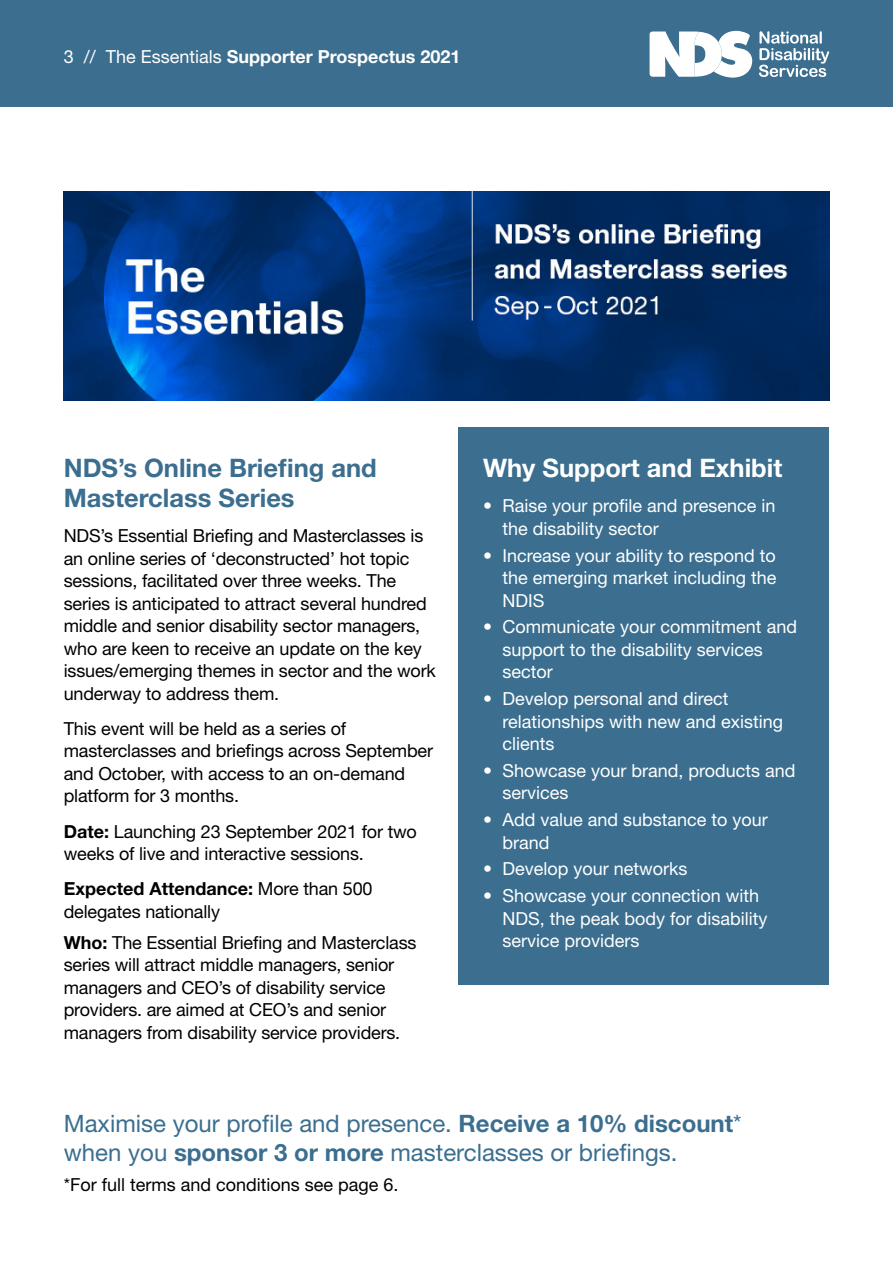
<style>
.page{position:relative;width:893px;height:1263px;background:#fff}
.page>*{position:absolute;margin:0;border:0;box-sizing:border-box;transform-origin:0 0}
.t1{font:700 25.5px/30px "Helvetica Neue";color:#3b6e8f}
.t2{font:700 25.5px "Helvetica Neue";color:#fff}
.t3{font:24px/28.8px "Helvetica Neue";color:#3b6e8f}
.t4{font:18px/22.5px "Helvetica Neue";letter-spacing:-.01em;color:#000}
.t5{font:18px/22.5px "Helvetica Neue";color:#fff}
.t6{font:700 18px "Helvetica Neue";color:#fff}
.s1{font-weight:400}
.s2{font-weight:700}
</style>
<div class="page">
<div style="left:0;top:0;width:893px;height:106px;background:#3b6e8f"></div>
<svg style="left:650px;top:31px;width:102px;height:47px"></svg>
<svg style="left:759px;top:31px;width:70px;height:46px"></svg>
<div style="left:459px;top:427px;width:370px;height:557px;background:#3b6e8f"></div>
<img style="left:64px;top:191px;width:765px;height:209px">
<p class="t6" style="left:64px;top:46px;width:398px"><span class="s1">3 // The Essentials</span> Supporter Prospectus 2021</p>
<h1 class="t1" style="left:64px;top:452px;width:315px">NDS’s Online Briefing and<br>Masterclass Series</h1>
<p class="t4" style="left:64px;top:524px;width:374px">NDS’s Essential Briefing and Masterclasses is an online series of ‘deconstructed’ hot topic sessions, facilitated over three weeks. The series is anticipated to attract several hundred middle and senior disability sector managers, who are keen to receive an update on the key issues/emerging themes in sector and the work underway to address them.</p>
<p class="t4" style="left:64px;top:717px;width:371px">This event will be held as a series of masterclasses and briefings across September and October, with access to an on-demand platform for 3 months.</p>
<p class="t4" style="left:64px;top:820px;width:355px"><span class="s2">Date:</span> Launching 23 September 2021 for two weeks of live and interactive sessions.</p>
<p class="t4" style="left:64px;top:877px;width:310px"><span class="s2">Expected Attendance:</span> More than 500 delegates nationally</p>
<p class="t4" style="left:64px;top:931px;width:354px"><span class="s2">Who:</span> The Essential Briefing and Masterclass series will attract middle managers, senior managers and CEO’s of disability service providers. are aimed at CEO’s and senior managers from disability service providers.</p>
<h1 class="t2" style="left:483px;top:452px;width:301px">Why Support and Exhibit</h1>
<p class="t5" style="left:502px;top:494px;width:275px;text-indent:-19px">• Raise your profile and presence in the disability sector</p>
<p class="t5" style="left:502px;top:544px;width:275px;text-align:justify;text-indent:-19px">• Increase your ability to respond to the emerging market including the NDIS</p>
<p class="t5" style="left:502px;top:615px;width:296px;text-indent:-19px">• Communicate your commitment and support to the disability services sector</p>
<p class="t5" style="left:502px;top:687px;width:282px;text-indent:-19px">• Develop personal and direct relationships with new and existing clients</p>
<p class="t5" style="left:502px;top:759px;width:295px;text-indent:-19px">• Showcase your brand, products and services</p>
<p class="t5" style="left:502px;top:808px;width:267px;text-indent:-19px">• Add value and substance to your brand</p>
<p class="t5" style="left:483px;top:857px;width:206px">• Develop your networks</p>
<p class="t5" style="left:502px;top:884px;width:267px;text-indent:-19px">• Showcase your connection with<br>NDS, the peak body for disability service providers</p>
<h2 class="t3" style="left:64px;top:1109px;width:679px">Maximise your profile and presence. <span class="s2">Receive a 10% discount</span>* when you <span class="s2">sponsor 3 or more</span> masterclasses or briefings.</h2>
<p class="t4" style="left:64px;top:1173px;width:336px">*For full terms and conditions see page 6.</p>
</div>
